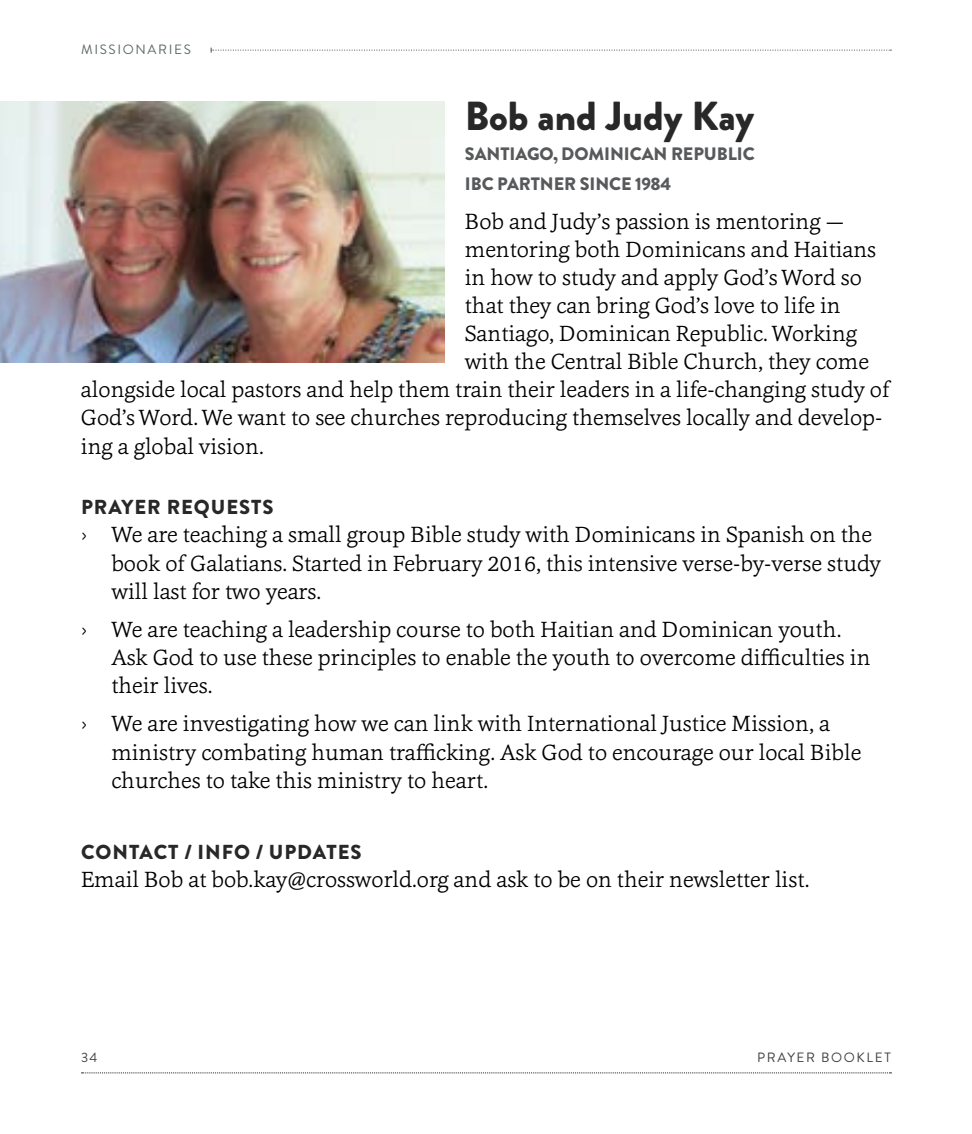
<style>
.page{position:relative;width:972px;height:1134px;background:#fff}
.page>*{position:absolute;margin:0;border:0;box-sizing:border-box;transform-origin:0 0}
.t1{font:900 40.5px "Brandon Grotesque";color:#292829}
.t2{font:300 22.5px/28.1px "Cassia";color:#000}
.t3{font:900 20.25px "Brandon Grotesque";letter-spacing:.045em;color:#292829}
.t4{font:900 18px/30.4px "Brandon Grotesque";letter-spacing:-.005em;color:#58595b}
.t5{font:13.5px "Brandon Grotesque";letter-spacing:.12em;color:#414042}
.t6{font:13.5px "Brandon Grotesque";letter-spacing:.12em;color:#5d6b67}
.s1{font-family:"Caecilia LT Std"}
</style>
<div class="page">
<svg style="left:82px;top:1073px;width:809px;height:1px"></svg>
<svg style="left:211px;top:48px;width:680px;height:5px"></svg>
<img style="left:0;top:101px;width:445px;height:262px">
<p class="t6" style="left:81px;top:40px;width:111px">MISSIONARIES</p>
<h1 class="t1" style="left:465px;top:87px;width:291px">Bob and Judy Kay</h1>
<p class="t4" style="left:465px;top:139px;width:291px">SANTIAGO, DOMINICAN REPUBLIC<br>IBC PARTNER SINCE 1984</p>
<p class="t2" style="left:465px;top:206px;width:381px">Bob and Judy’s passion is mentoring —</p>
<p class="t2" style="left:465px;top:234px;width:413px">mentoring both Dominicans and Haitians</p>
<p class="t2" style="left:465px;top:263px;width:399px">in how to study and apply God’s Word so</p>
<p class="t2" style="left:465px;top:291px;width:377px">that they can bring God’s love to life in</p>
<p class="t2" style="left:465px;top:319px;width:394px">Santiago, Dominican Republic. Working</p>
<p class="t2" style="left:465px;top:347px;width:406px">with the Central Bible Church, they come</p>
<p class="t2" style="left:81px;top:375px;width:810px">alongside local pastors and help them train their leaders in a life-changing study of</p>
<p class="t2" style="left:81px;top:403px;width:803px">God’s Word. We want to see churches reproducing themselves locally and develop-</p>
<p class="t2" style="left:81px;top:431px;width:184px">ing a global vision.</p>
<p class="t3" style="left:81px;top:493px;width:194px">PRAYER REQUESTS</p>
<p class="t2" style="left:111px;top:520px;width:771px;text-indent:-30px"><span class="s1">›</span> We are teaching a small group Bible study with Dominicans in Spanish on the book of Galatians. Started in February 2016, this intensive verse-by-verse study will last for two years.</p>
<p class="t2" style="left:111px;top:615px;width:761px;text-indent:-30px"><span class="s1">›</span> We are teaching a leadership course to both Haitian and Dominican youth.<br>Ask God to use these principles to enable the youth to overcome difficulties in their lives.</p>
<p class="t2" style="left:111px;top:709px;width:751px;text-indent:-30px"><span class="s1">›</span> We are investigating how we can link with International Justice Mission, a ministry combating human trafficking. Ask God to encourage our local Bible churches to take this ministry to heart.</p>
<p class="t3" style="left:81px;top:837px;width:282px">CONTACT / INFO / UPDATES</p>
<p class="t2" style="left:81px;top:864px;width:730px">Email Bob at bob.kay@crossworld.org and ask to be on their newsletter list.</p>
<p class="t5" style="left:81px;top:1049px;width:18px">34</p>
<p class="t5" style="left:757px;top:1049px;width:135px">PRAYER BOOKLET</p>
</div>
